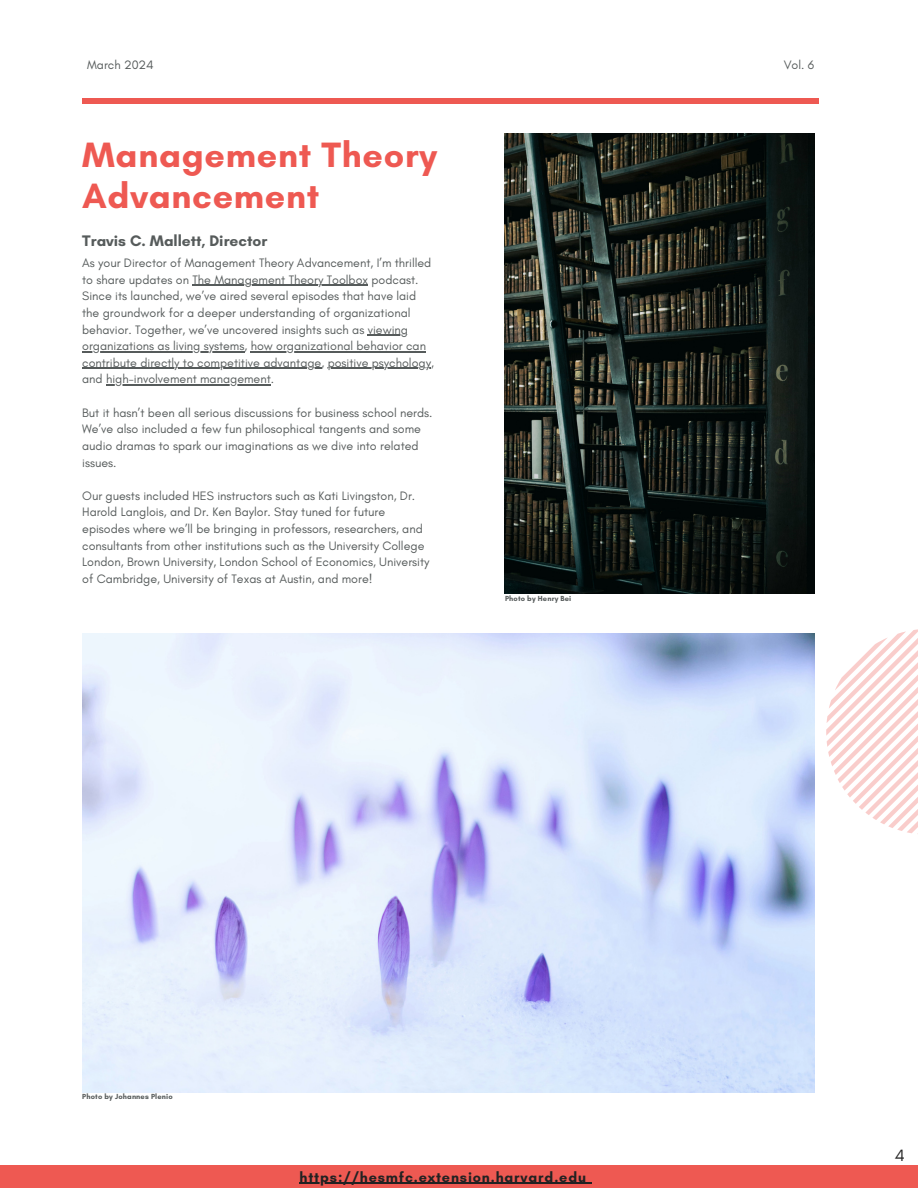
<style>
.page{position:relative;width:918px;height:1188px;background:#fff}
.page>*{position:absolute;margin:0;border:0;box-sizing:border-box;transform-origin:0 0}
.t1{font:700 35.85px/41.7px "Glacial Indifference";letter-spacing:.02em;color:#ee5952}
.t2{font:16.65px "Glacial Indifference";color:#222}
.t3{font:700 15.6px "Glacial Indifference";color:#565b5b}
.t4{font:700 14.4px "Glacial Indifference";letter-spacing:.06em;color:#222}
.t5{font:12.45px/16.6px "Glacial Indifference";color:#565b5b}
.t6{font:700 7.5px "Glacial Indifference";letter-spacing:.02em;color:#565b5b}
</style>
<div class="page">
<div style="left:0;top:1165px;width:918px;height:23px;background:#ee5952"></div>
<div style="left:82px;top:98px;width:737px;height:5px;background:#ee5952"></div>
<svg style="left:826px;top:629px;width:92px;height:205px"></svg>
<img style="left:505px;top:134px;width:309px;height:460px">
<img style="left:82px;top:633px;width:733px;height:459px">
<hr style="left:192px;top:285px;width:176px;height:1px;background:#565b5b">
<hr style="left:368px;top:335px;width:40px;height:1px;background:#565b5b">
<hr style="left:82px;top:351px;width:162px;height:1px;background:#565b5b">
<hr style="left:251px;top:351px;width:175px;height:1px;background:#565b5b">
<hr style="left:82px;top:368px;width:239px;height:1px;background:#565b5b">
<hr style="left:328px;top:368px;width:103px;height:1px;background:#565b5b">
<hr style="left:106px;top:385px;width:165px;height:1px;background:#565b5b">
<hr style="left:300px;top:1183px;width:287px;height:1px;background:#222">
<p class="t5" style="left:87px;top:57px;width:68px">March 2024</p>
<p class="t5" style="left:784px;top:57px;width:32px">Vol. 6</p>
<h1 class="t1" style="left:82px;top:133px;width:356px">Management Theory<br>Advancement</h1>
<p class="t3" style="left:82px;top:232px;width:187px">Travis C. Mallett, Director</p>
<p class="t5" style="left:82px;top:255px;width:353px">As your Director of Management Theory Advancement, I’m thrilled to share updates on The Management Theory Toolbox podcast.<br>Since its launched, we’ve aired several episodes that have laid the groundwork for a deeper understanding of organizational behavior. Together, we’ve uncovered insights such as viewing organizations as living systems, how organizational behavior can contribute directly to competitive advantage, positive psychology, and high-involvement management.</p>
<p class="t5" style="left:82px;top:404px;width:352px">But it hasn’t been all serious discussions for business school nerds.<br>We’ve also included a few fun philosophical tangents and some audio dramas to spark our imaginations as we dive into related issues.</p>
<p class="t5" style="left:82px;top:487px;width:349px">Our guests included HES instructors such as Kati Livingston, Dr.<br>Harold Langlois, and Dr. Ken Baylor. Stay tuned for future episodes where we’ll be bringing in professors, researchers, and consultants from other institutions such as the University College London, Brown University, London School of Economics, University of Cambridge, University of Texas at Austin, and more!</p>
<p class="t6" style="left:505px;top:594px;width:68px">Photo by Henry Bei</p>
<p class="t6" style="left:82px;top:1092px;width:92px">Photo by Johannes Plenio</p>
<p class="t4" style="left:300px;top:1168px;width:288px">https://hesmfc.extension.harvard.edu</p>
<h2 class="t2" style="left:895px;top:1145px;width:12px">4</h2>
</div>
